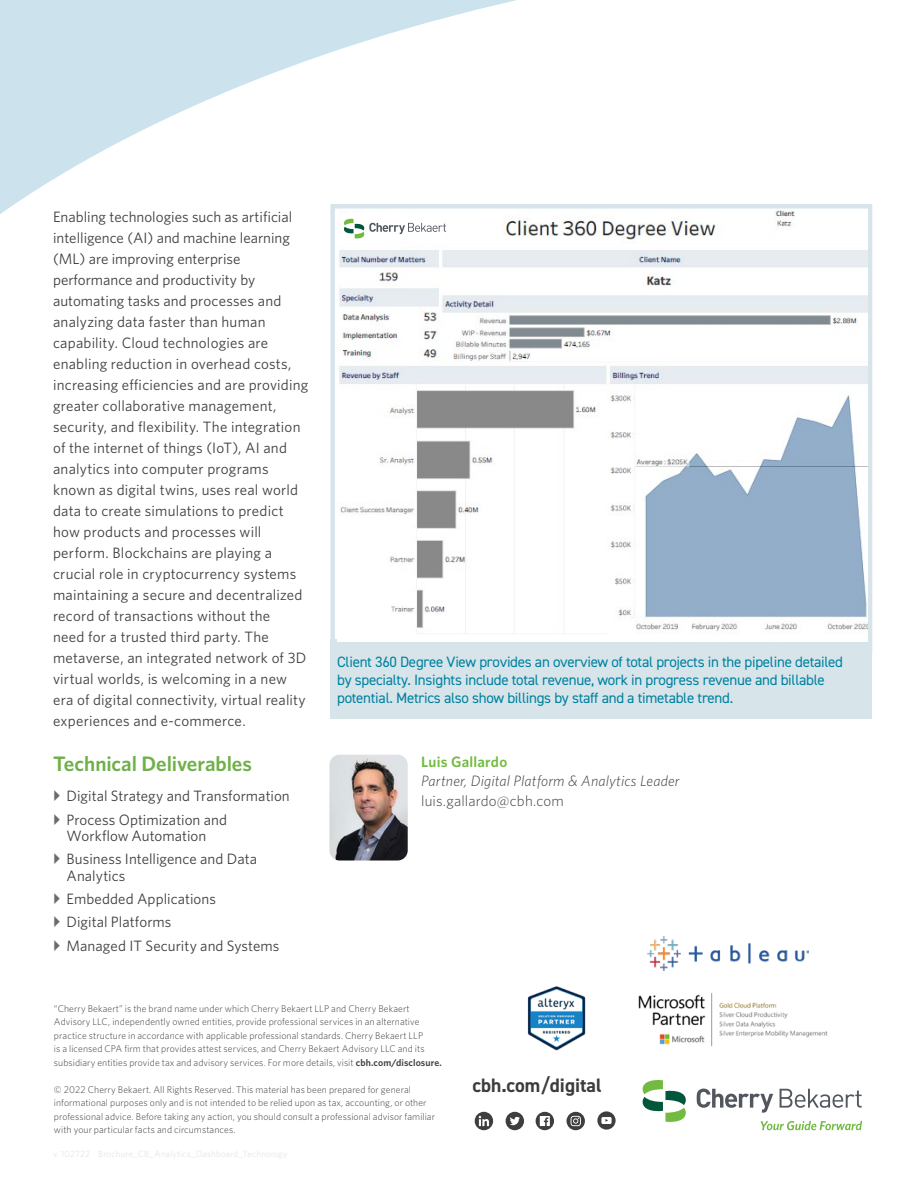
<style>
.page{position:relative;width:918px;height:1188px;background:#fff}
.page>*{position:absolute;margin:0;border:0;box-sizing:border-box;transform-origin:0 0}
.t1{font:600 21px "Whitney";letter-spacing:-.005em;color:#6fb048}
.t2{font:700 19.5px "DIN2014";color:#3c3c3d}
.t3{font:15px/21px "Whitney";letter-spacing:.01em;color:#3e3e3f}
.t4{font:15px/18px "DIN2014";letter-spacing:-.02em;color:#00819f}
.t5{font:italic 300 15px "Whitney";letter-spacing:.01em;color:#3e3e3f}
.t6{font:300 15px "Whitney";letter-spacing:.01em;color:#3e3e3f}
.t7{font:600 15px "Whitney";letter-spacing:.015em;color:#72ba40}
.t8{font:300 9.75px/13.5px "Whitney";letter-spacing:.01em;color:#3e3e3f}
.s1{font-weight:600}
</style>
<div class="page">
<img style="left:329px;top:755px;width:79px;height:106px">
<svg style="left:475px;top:1112px;width:18px;height:18px"></svg>
<svg style="left:506px;top:1112px;width:18px;height:18px"></svg>
<svg style="left:567px;top:1112px;width:18px;height:18px"></svg>
<svg style="left:597px;top:1111px;width:19px;height:19px"></svg>
<svg style="left:536px;top:1112px;width:18px;height:18px"></svg>
<svg style="left:697px;top:1089px;width:76px;height:24px"></svg>
<svg style="left:780px;top:1089px;width:82px;height:19px"></svg>
<svg style="left:643px;top:1080px;width:43px;height:42px"></svg>
<svg style="left:761px;top:1121px;width:101px;height:9px"></svg>
<img style="left:648px;top:937px;width:161px;height:33px">
<img style="left:527px;top:986px;width:59px;height:65px">
<img style="left:638px;top:993px;width:190px;height:54px">
<div style="left:330px;top:640px;width:542px;height:79px;background:#d7e5eb"></div>
<div style="left:330px;top:204px;width:542px;height:450px;border:4px solid #d7e5eb"></div>
<img style="left:337px;top:267px;width:530px;height:375px">
<svg style="left:0;top:0;width:873px;height:267px"></svg>
<p class="t3" style="left:53px;top:206px;width:257px">Enabling technologies such as artificial intelligence (AI) and machine learning (ML) are improving enterprise performance and productivity by automating tasks and processes and analyzing data faster than human capability. Cloud technologies are enabling reduction in overhead costs, increasing efficiencies and are providing greater collaborative management, security, and flexibility. The integration of the internet of things (IoT), AI and analytics into computer programs known as digital twins, uses real world data to create simulations to predict how products and processes will perform. Blockchains are playing a crucial role in cryptocurrency systems maintaining a secure and decentralized record of transactions without the<br>need for a trusted third party. The metaverse, an integrated network of 3D virtual worlds, is welcoming in a new era of digital connectivity, virtual reality experiences and e-commerce.</p>
<h1 class="t1" style="left:53px;top:750px;width:201px">Technical Deliverables</h1>
<p class="t3" style="left:67px;top:784px;width:225px;line-height:23.2px">Digital Strategy and Transformation<br>Process Optimization and</p>
<p class="t3" style="left:67px;top:824px;width:192px;line-height:23.2px">Workflow Automation<br>Business Intelligence and Data</p>
<p class="t3" style="left:67px;top:864px;width:214px;line-height:23.2px">Analytics<br>Embedded Applications<br>Digital Platforms<br>Managed IT Security and Systems</p>
<p class="t4" style="left:337px;top:653px;width:507px">Client 360 Degree View provides an overview of total projects in the pipeline detailed by specialty. Insights include total revenue, work in progress revenue and billable potential. Metrics also show billings by staff and a timetable trend.</p>
<p class="t7" style="left:421px;top:751px;width:88px">Luis Gallardo</p>
<p class="t5" style="left:421px;top:771px;width:260px">Partner, Digital Platform &amp; Analytics Leader</p>
<p class="t6" style="left:421px;top:790px;width:144px">luis.gallardo@cbh.com</p>
<p class="t8" style="left:54px;top:1001px;width:389px">“Cherry Bekaert” is the brand name under which Cherry Bekaert LLP and Cherry Bekaert Advisory LLC, independently owned entities, provide professional services in an alternative practice structure in accordance with applicable professional standards. Cherry Bekaert LLP<br>is a licensed CPA firm that provides attest services, and Cherry Bekaert Advisory LLC and its subsidiary entities provide tax and advisory services. For more details, visit <span class="s1">cbh.com/disclosure.</span></p>
<p class="t8" style="left:54px;top:1082px;width:383px">© 2022 Cherry Bekaert. All Rights Reserved. This material has been prepared for general informational purposes only and is not intended to be relied upon as tax, accounting, or other professional advice. Before taking any action, you should consult a professional advisor familiar with your particular facts and circumstances.</p>
<h2 class="t2" style="left:472px;top:1072px;width:131px">cbh.com/digital</h2>
</div>
